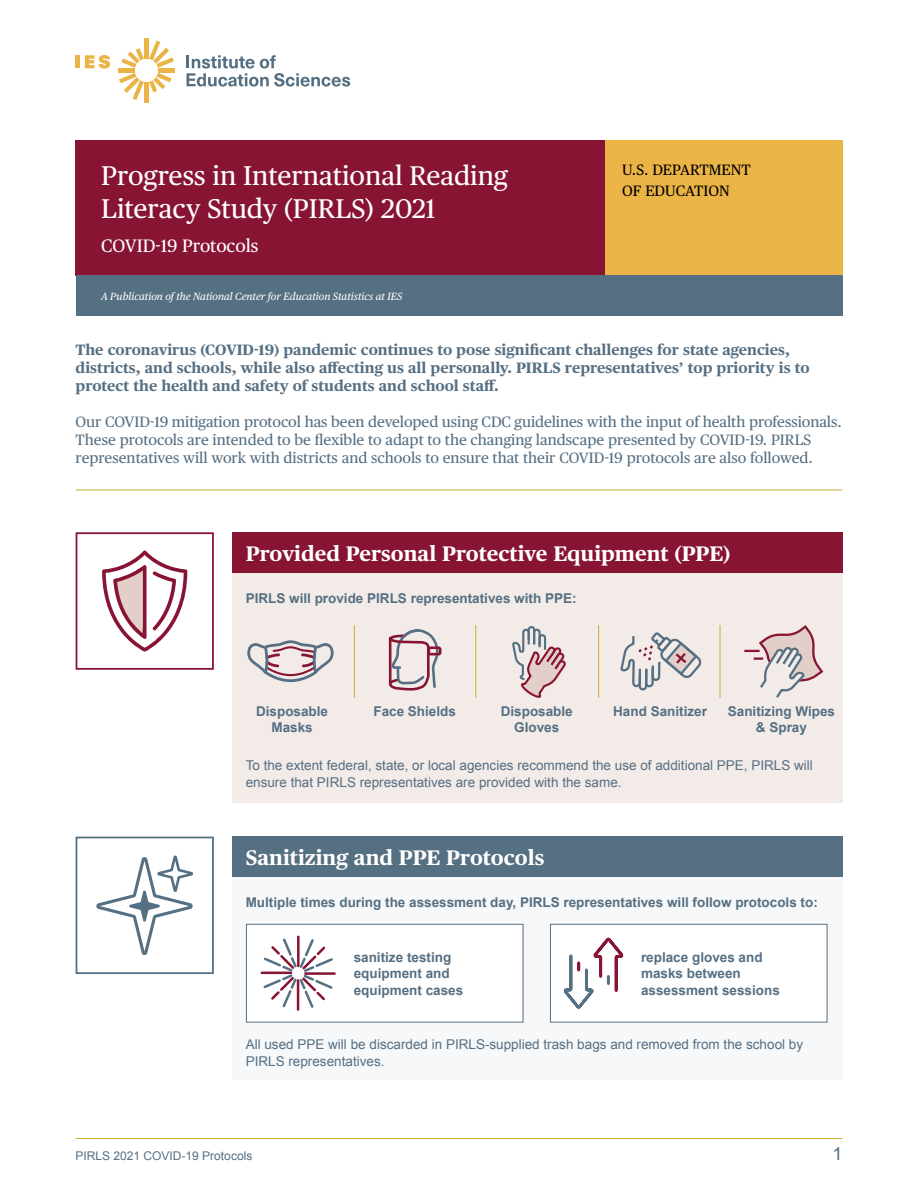
<style>
.page{position:relative;width:918px;height:1188px;background:#fff}
.page>*{position:absolute;margin:0;border:0;box-sizing:border-box;transform-origin:0 0}
.t1{font:27px/33px "Publico Text";color:#fff}
.t2{font:700 21px "Publico Text";color:#fff}
.t3{font:18px "Publico Text";color:#fff}
.t4{font:18px "Arial";color:#556f83}
.t5{font:15px/18px "Publico Text";color:#556f83}
.t6{font:700 15px/18px "Publico Text";color:#556f83}
.t7{font:15px/21px "Publico Text";color:#000}
.t8{font:700 13.5px/16.5px "Arial";color:#556f83;text-align:center}
.t9{font:13.5px/16.5px "Arial";color:#556f83}
.t10{font:12px "Arial";color:#556f83}
.t11{font:italic 10.5px "Publico Text";color:#fff}
</style>
<div class="page">
<svg style="left:85px;top:55px;width:25px;height:14px"></svg>
<div style="left:144px;top:38px;width:5px;height:21px;background:#eab447"></div>
<hr style="left:118px;top:68px;width:17px;height:4px;background:#eab447">
<div style="left:144px;top:82px;width:5px;height:20px;background:#eab447"></div>
<hr style="left:158px;top:68px;width:17px;height:4px;background:#eab447">
<svg style="left:119px;top:40px;width:55px;height:60px"></svg>
<hr style="left:76px;top:55px;width:4px;height:13px;background:#eab447">
<svg style="left:187px;top:55px;width:163px;height:32px"></svg>
<div style="left:76px;top:140px;width:529px;height:135px;background:#881433"></div>
<div style="left:605px;top:140px;width:237px;height:135px;background:#eab447"></div>
<div style="left:76px;top:275px;width:766px;height:41px;background:#556f83"></div>
<hr style="left:76px;top:490px;width:766px;height:1px;background:#cbad2b">
<hr style="left:76px;top:1138px;width:766px;height:1px;background:#cbad2b">
<div style="left:232px;top:837px;width:610px;height:40px;background:#556f83"></div>
<div style="left:232px;top:569px;width:610px;height:234px;background:#f3ebe8"></div>
<svg style="left:102px;top:550px;width:85px;height:102px"></svg>
<div style="left:232px;top:532px;width:610px;height:41px;background:#881433"></div>
<svg style="left:247px;top:640px;width:87px;height:42px"></svg>
<svg style="left:389px;top:629px;width:52px;height:62px"></svg>
<svg style="left:512px;top:626px;width:54px;height:72px"></svg>
<svg style="left:620px;top:632px;width:81px;height:58px"></svg>
<svg style="left:744px;top:625px;width:79px;height:73px"></svg>
<svg style="left:96px;top:855px;width:97px;height:100px"></svg>
<div style="left:232px;top:877px;width:610px;height:203px;background:#f7f8f9"></div>
<div style="left:246px;top:924px;width:277px;height:99px;background:#fff;border:1px solid #556f83"></div>
<div style="left:550px;top:924px;width:277px;height:99px;background:#fff;border:1px solid #556f83"></div>
<svg style="left:260px;top:935px;width:76px;height:76px"></svg>
<svg style="left:564px;top:937px;width:60px;height:72px"></svg>
<hr style="left:354px;top:625px;width:1px;height:73px;background:#cbad2b">
<hr style="left:598px;top:625px;width:1px;height:73px;background:#cbad2b">
<hr style="left:720px;top:625px;width:1px;height:73px;background:#cbad2b">
<hr style="left:475px;top:625px;width:1px;height:73px;background:#cbad2b">
<div style="left:76px;top:532px;width:138px;height:138px;border:2px solid #881433"></div>
<div style="left:76px;top:837px;width:138px;height:137px;border:2px solid #556f83"></div>
<h1 class="t1" style="left:101px;top:157px;width:408px">Progress in International Reading<br>Literacy Study (PIRLS) 2021</h1>
<h1 class="t3" style="left:101px;top:232px;width:159px">COVID-19 Protocols</h1>
<p class="t11" style="left:101px;top:288px;width:303px">A Publication of the National Center for Education Statistics at IES</p>
<p class="t7" style="left:622px;top:159px;width:130px">U.S. DEPARTMENT<br>OF EDUCATION</p>
<p class="t6" style="left:76px;top:339px;width:735px">The coronavirus (COVID-19) pandemic continues to pose significant challenges for state agencies, districts, and schools, while also affecting us all personally. PIRLS representatives’ top priority is to protect the health and safety of students and school staff.</p>
<p class="t5" style="left:76px;top:411px;width:768px">Our COVID-19 mitigation protocol has been developed using CDC guidelines with the input of health professionals.<br>These protocols are intended to be flexible to adapt to the changing landscape presented by COVID-19. PIRLS representatives will work with districts and schools to ensure that their COVID-19 protocols are also followed.</p>
<h2 class="t2" style="left:246px;top:537px;width:486px">Provided Personal Protective Equipment (PPE)</h2>
<p class="t8" style="left:246px;top:590px;width:332px">PIRLS will provide PIRLS representatives with PPE:</p>
<p class="t8" style="left:256px;top:703px;width:74px">Disposable<br>Masks</p>
<p class="t8" style="left:373px;top:703px;width:84px">Face Shields</p>
<p class="t8" style="left:501px;top:703px;width:74px">Disposable<br>Gloves</p>
<p class="t8" style="left:613px;top:703px;width:95px">Hand Sanitizer</p>
<p class="t8" style="left:728px;top:703px;width:109px">Sanitizing Wipes &amp; Spray</p>
<p class="t9" style="left:246px;top:757px;width:569px">To the extent federal, state, or local agencies recommend the use of additional PPE, PIRLS will ensure that PIRLS representatives are provided with the same.</p>
<h2 class="t2" style="left:246px;top:841px;width:300px">Sanitizing and PPE Protocols</h2>
<p class="t8" style="left:246px;top:895px;width:574px">Multiple times during the assessment day, PIRLS representatives will follow protocols to:</p>
<p class="t8" style="left:354px;top:949px;width:111px;text-align:left">sanitize testing equipment and equipment cases</p>
<p class="t8" style="left:641px;top:949px;width:140px;text-align:left">replace gloves and masks between assessment sessions</p>
<p class="t9" style="left:246px;top:1036px;width:559px">All used PPE will be discarded in PIRLS-supplied trash bags and removed from the school by<br>PIRLS representatives.</p>
<p class="t10" style="left:76px;top:1147px;width:178px">PIRLS 2021 COVID-19 Protocols</p>
<h3 class="t4" style="left:832px;top:1141px;width:12px">1</h3>
</div>
